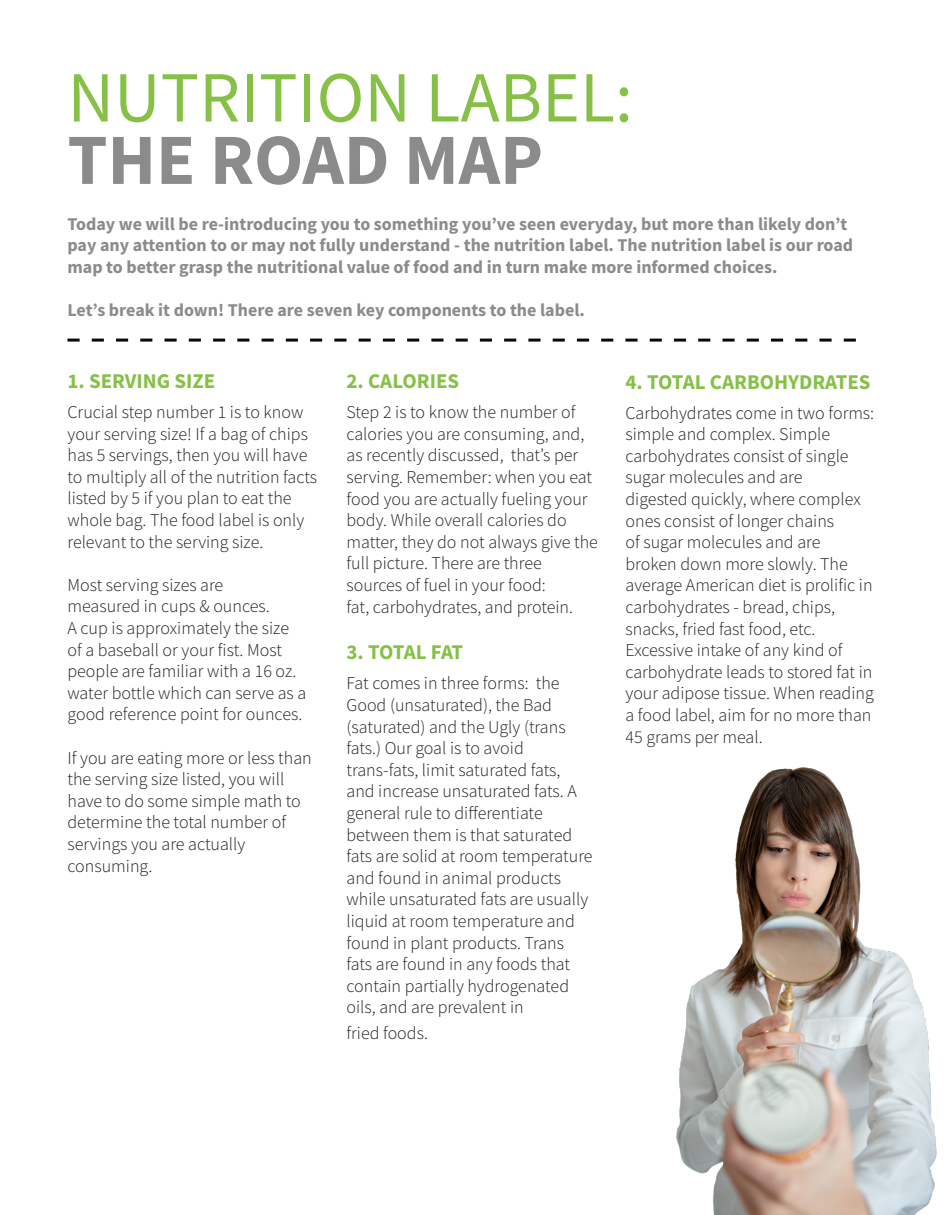
<style>
.page{position:relative;width:945px;height:1215px;background:#fff}
.page>*{position:absolute;margin:0;border:0;box-sizing:border-box;transform-origin:0 0}
.t1{font:72px "Source Sans Pro";color:#86c046}
.t2{font:700 72px "Source Sans Pro";color:#8b8b8b}
.t3{font:700 21px "Source Sans Pro";color:#86c046}
.t4{font:700 21px "Source Sans Pro";letter-spacing:-.035em;color:#86c046}
.t5{font:300 18px/21.6px "Source Sans Pro";color:#231f20}
.t6{font:700 18px/21.6px "Source Sans Pro";color:#8b8b8b}
</style>
<div class="page">
<svg style="left:68px;top:339px;width:788px;height:3px"></svg>
<img style="left:676px;top:767px;width:261px;height:448px">
<p class="t1" style="left:68px;top:52px;width:567px">NUTRITION LABEL:</p>
<p class="t2" style="left:68px;top:111px;width:477px">THE ROAD MAP</p>
<p class="t6" style="left:68px;top:212px;width:787px">Today we will be re-introducing you to something you’ve seen everyday, but more than likely don’t pay any attention to or may not fully understand - the nutrition label. The nutrition label is our road map to better grasp the nutritional value of food and in turn make more informed choices.</p>
<p class="t6" style="left:68px;top:299px;width:519px">Let’s break it down! There are seven key components to the label.</p>
<p class="t3" style="left:68px;top:367px;width:149px">1. SERVING SIZE</p>
<p class="t5" style="left:68px;top:401px;width:251px">Crucial step number 1 is to know your serving size! If a bag of chips has 5 servings, then you will have to multiply all of the nutrition facts listed by 5 if you plan to eat the whole bag. The food label is only relevant to the serving size.</p>
<p class="t5" style="left:68px;top:574px;width:157px">Most serving sizes are</p>
<p class="t5" style="left:68px;top:596px;width:204px">measured in cups &amp; ounces.</p>
<p class="t5" style="left:68px;top:617px;width:223px">A cup is approximately the size</p>
<p class="t5" style="left:68px;top:639px;width:216px">of a baseball or your fist. Most</p>
<p class="t5" style="left:68px;top:660px;width:240px">people are familiar with a 16 oz. water bottle which can serve as a good reference point for ounces.</p>
<p class="t5" style="left:68px;top:747px;width:246px">If you are eating more or less than the serving size listed, you will have to do some simple math to</p>
<p class="t5" style="left:68px;top:812px;width:220px">determine the total number of servings you are actually</p>
<p class="t5" style="left:68px;top:855px;width:86px">consuming.</p>
<p class="t3" style="left:346px;top:367px;width:114px">2. CALORIES</p>
<p class="t5" style="left:346px;top:401px;width:253px">Step 2 is to know the number of calories you are consuming, and, as recently discussed, that’s per serving. Remember: when you eat food you are actually fueling your body. While overall calories do matter, they do not always give the full picture. There are three</p>
<p class="t5" style="left:346px;top:574px;width:201px">sources of fuel in your food:</p>
<p class="t5" style="left:346px;top:596px;width:228px">fat, carbohydrates, and protein.</p>
<p class="t4" style="left:346px;top:638px;width:118px">3. TOTAL FAT</p>
<p class="t5" style="left:346px;top:673px;width:215px">Fat comes in three forms: the</p>
<p class="t5" style="left:346px;top:694px;width:207px">Good (unsaturated), the Bad</p>
<p class="t5" style="left:346px;top:716px;width:221px">(saturated) and the Ugly (trans fats.) Our goal is to avoid</p>
<p class="t5" style="left:346px;top:759px;width:216px">trans-fats, limit saturated fats,</p>
<p class="t5" style="left:346px;top:781px;width:232px">and increase unsaturated fats. A</p>
<p class="t5" style="left:346px;top:802px;width:198px">general rule to differentiate</p>
<p class="t5" style="left:346px;top:824px;width:248px">between them is that saturated fats are solid at room temperature and found in animal products</p>
<p class="t5" style="left:346px;top:889px;width:243px">while unsaturated fats are usually liquid at room temperature and found in plant products. Trans</p>
<p class="t5" style="left:346px;top:953px;width:225px">fats are found in any foods that contain partially hydrogenated</p>
<p class="t5" style="left:346px;top:997px;width:179px">oils, and are prevalent in</p>
<p class="t5" style="left:346px;top:1022px;width:83px">fried foods.</p>
<p class="t3" style="left:626px;top:367px;width:247px">4. TOTAL CARBOHYDRATES</p>
<p class="t5" style="left:626px;top:402px;width:250px">Carbohydrates come in two forms: simple and complex. Simple</p>
<p class="t5" style="left:626px;top:445px;width:225px">carbohydrates consist of single sugar molecules and are</p>
<p class="t5" style="left:626px;top:488px;width:237px">digested quickly, where complex ones consist of longer chains</p>
<p class="t5" style="left:626px;top:531px;width:196px">of sugar molecules and are</p>
<p class="t5" style="left:626px;top:553px;width:224px">broken down more slowly. The</p>
<p class="t5" style="left:626px;top:575px;width:249px">average American diet is prolific in</p>
<p class="t5" style="left:626px;top:596px;width:211px">carbohydrates - bread, chips, snacks, fried fast food, etc.</p>
<p class="t5" style="left:626px;top:639px;width:250px">Excessive intake of any kind of carbohydrate leads to stored fat in your adipose tissue. When reading a food label, aim for no more than<br>45 grams per meal.</p>
</div>
